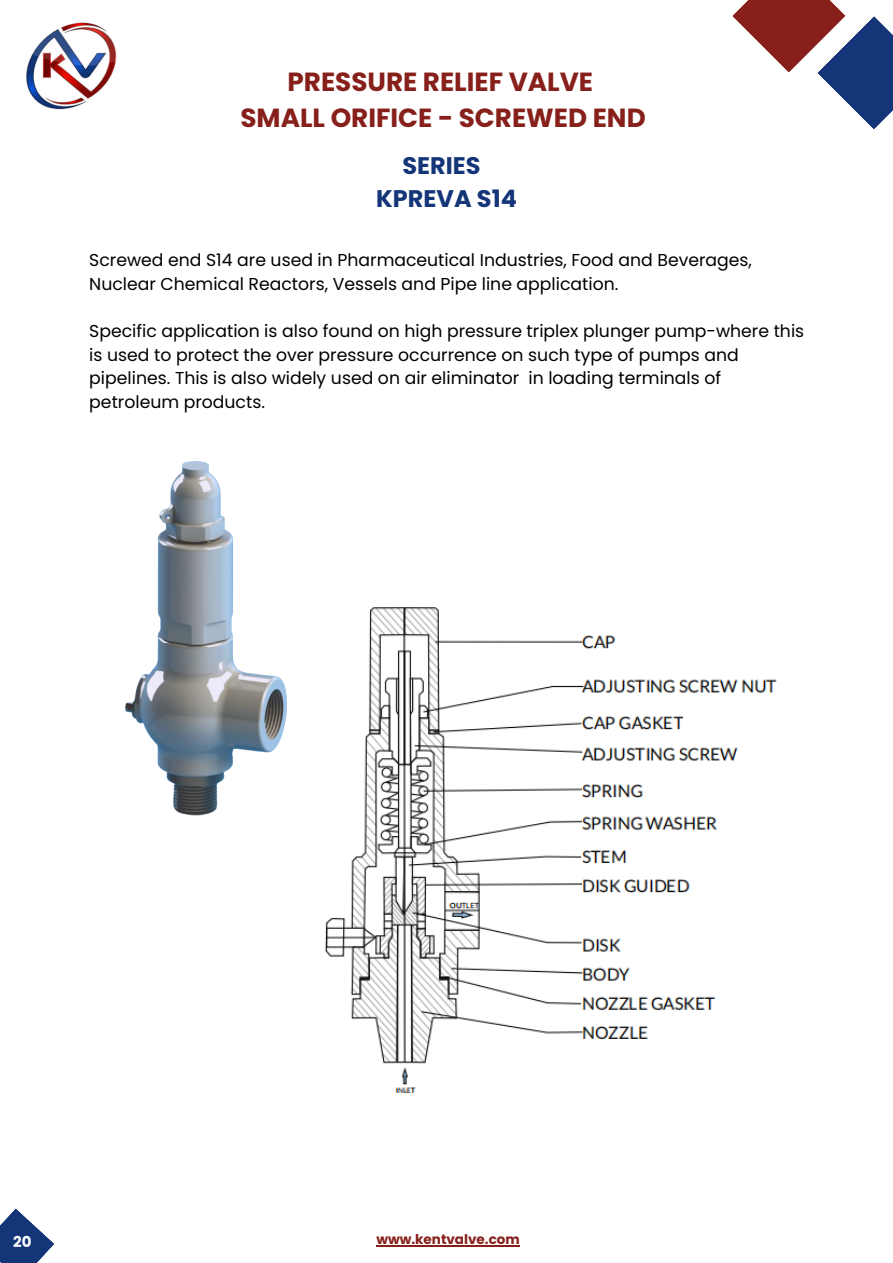
<style>
.page{position:relative;width:893px;height:1263px;background:#fff}
.page>*{position:absolute;margin:0;border:0;box-sizing:border-box;transform-origin:0 0}
.t1{font:700 26.25px "Poppins";color:#87201a}
.t2{font:700 24px "Poppins";color:#143578}
.t3{font:17.25px/23.6px "Poppins";color:#000}
.t4{font:700 15px "Poppins";color:#fff}
.t5{font:700 13.5px "Poppins";color:#87201a}
</style>
<div class="page">
<svg style="left:0;top:1208px;width:54px;height:55px"></svg>
<img style="left:125px;top:461px;width:162px;height:355px">
<img style="left:325px;top:607px;width:452px;height:486px">
<div style="left:631px;top:952px;width:173px;height:38px;background:#fff"></div>
<hr style="left:376px;top:1245px;width:144px;height:1px;background:#87201a">
<div style="left:651px;top:1022px;width:75px;height:38px;background:#fff"></div>
<div style="left:718px;top:991px;width:75px;height:37px;background:#fff"></div>
<div style="left:629px;top:840px;width:75px;height:38px;background:#fff"></div>
<div style="left:740px;top:733px;width:75px;height:38px;background:#fff"></div>
<div style="left:718px;top:808px;width:75px;height:37px;background:#fff"></div>
<div style="left:692px;top:865px;width:171px;height:38px;background:#fff"></div>
<div style="left:651px;top:629px;width:75px;height:38px;background:#fff"></div>
<div style="left:617px;top:620px;width:174px;height:38px;background:#fff"></div>
<div style="left:683px;top:704px;width:60px;height:28px;background:#fff"></div>
<div style="left:622px;top:919px;width:75px;height:38px;background:#fff"></div>
<div style="left:646px;top:772px;width:247px;height:37px;background:#fff"></div>
<svg style="left:732px;top:0;width:161px;height:129px"></svg>
<img style="left:26px;top:21px;width:91px;height:89px">
<p class="t1" style="left:288px;top:63px;width:307px">PRESSURE RELIEF VALVE</p>
<p class="t1" style="left:240px;top:100px;width:407px">SMALL ORIFICE - SCREWED END</p>
<p class="t2" style="left:402px;top:148px;width:80px">SERIES</p>
<p class="t2" style="left:376px;top:182px;width:142px">KPREVA S14</p>
<p class="t3" style="left:89px;top:248px;width:664px">Screwed end S14 are used in Pharmaceutical Industries, Food and Beverages,<br>Nuclear Chemical Reactors, Vessels and Pipe line application.</p>
<p class="t3" style="left:89px;top:319px;width:716px">Specific application is also found on high pressure triplex plunger pump-where this is used to protect the over pressure occurrence on such type of pumps and pipelines. This is also widely used on air eliminator in loading terminals of petroleum products.</p>
<p class="t4" style="left:13px;top:1231px;width:20px">20</p>
<p class="t5" style="left:376px;top:1230px;width:145px">www.kentvalve.com</p>
</div>
